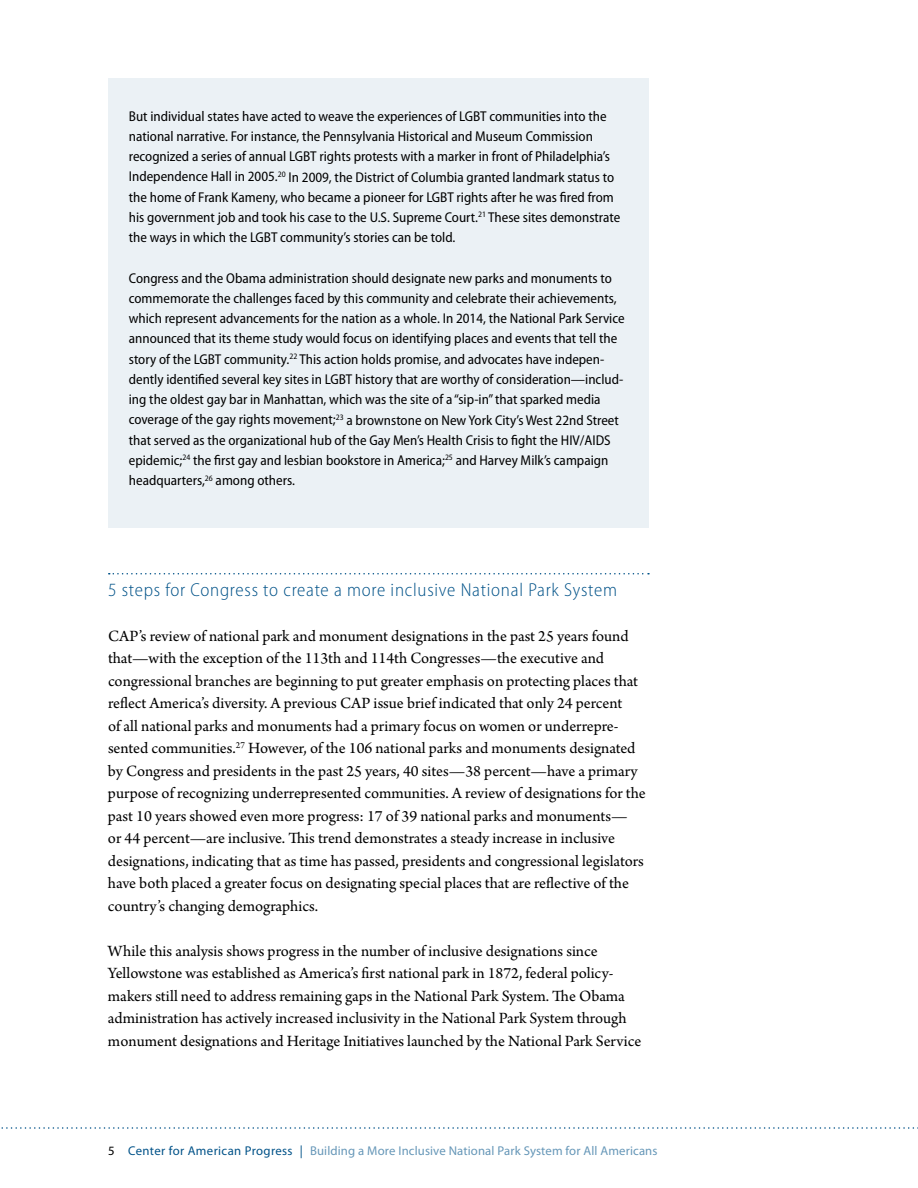
<style>
.page{position:relative;width:918px;height:1188px;background:#fff}
.page>*{position:absolute;margin:0;border:0;box-sizing:border-box;transform-origin:0 0}
.t1{font:300 semi-condensed 18.75px "Myriad Pro";letter-spacing:.04em;color:#005288}
.t2{font:16.5px/22.5px "Arno Pro";color:#000}
.t3{font:semi-condensed 14.25px/20.2px "Myriad Pro";color:#000}
.t4{font:12.75px "Myriad Pro";letter-spacing:.01em;color:#6697b8}
.s1{color:#000}
.s2{color:#005288}
</style>
<div class="page">
<svg style="left:1px;top:1127px;width:917px;height:2px"></svg>
<svg style="left:109px;top:573px;width:540px;height:1px"></svg>
<div style="left:108px;top:78px;width:541px;height:450px;background:#ebf1f5"></div>
<p class="t3" style="left:129px;top:106px;width:493px">But individual states have acted to weave the experiences of LGBT communities into the national narrative. For instance, the Pennsylvania Historical and Museum Commission recognized a series of annual LGBT rights protests with a marker in front of Philadelphia’s Independence Hall in 2005.<sup>20</sup> In 2009, the District of Columbia granted landmark status to the home of Frank Kameny, who became a pioneer for LGBT rights after he was fired from his government job and took his case to the U.S. Supreme Court.<sup>21</sup> These sites demonstrate the ways in which the LGBT community’s stories can be told.</p>
<p class="t3" style="left:129px;top:268px;width:497px">Congress and the Obama administration should designate new parks and monuments to commemorate the challenges faced by this community and celebrate their achievements, which represent advancements for the nation as a whole. In 2014, the National Park Service announced that its theme study would focus on identifying places and events that tell the story of the LGBT community.<sup>22</sup> This action holds promise, and advocates have indepen&shy;dently identified several key sites in LGBT history that are worthy of consideration—includ&shy;ing the oldest gay bar in Manhattan, which was the site of a “sip-in” that sparked media coverage of the gay rights movement;<sup>23</sup> a brownstone on New York City’s West 22nd Street that served as the organizational hub of the Gay Men’s Health Crisis to fight the HIV/AIDS epidemic;<sup>24</sup> the first gay and lesbian bookstore in America;<sup>25</sup> and Harvey Milk’s campaign headquarters,<sup>26</sup> among others.</p>
<h1 class="t1" style="left:108px;top:579px;width:511px">5 steps for Congress to create a more inclusive National Park System</h1>
<p class="t2" style="left:108px;top:625px;width:539px">CAP’s review of national park and monument designations in the past 25 years found that—with the exception of the 113th and 114th Congresses—the executive and congressional branches are beginning to put greater emphasis on protecting places that reflect America’s diversity. A previous CAP issue brief indicated that only 24 percent<br>of all national parks and monuments had a primary focus on women or underrepre&shy;sented communities.<sup>27</sup> However, of the 106 national parks and monuments designated by Congress and presidents in the past 25 years, 40 sites—38 percent—have a primary purpose of recognizing underrepresented communities. A review of designations for the past 10 years showed even more progress: 17 of 39 national parks and monuments—<br>or 44 percent—are inclusive. This trend demonstrates a steady increase in inclusive designations, indicating that as time has passed, presidents and congressional legislators have both placed a greater focus on designating special places that are reflective of the country’s changing demographics.</p>
<p class="t2" style="left:108px;top:940px;width:535px">While this analysis shows progress in the number of inclusive designations since Yellowstone was established as America’s first national park in 1872, federal policy&shy;makers still need to address remaining gaps in the National Park System. The Obama administration has actively increased inclusivity in the National Park System through monument designations and Heritage Initiatives launched by the National Park Service</p>
<p class="t4" style="left:108px;top:1143px;width:551px"><span class="s1">5</span> <span class="s2">Center for American Progress |</span> Building a More Inclusive National Park System for All Americans</p>
</div>
